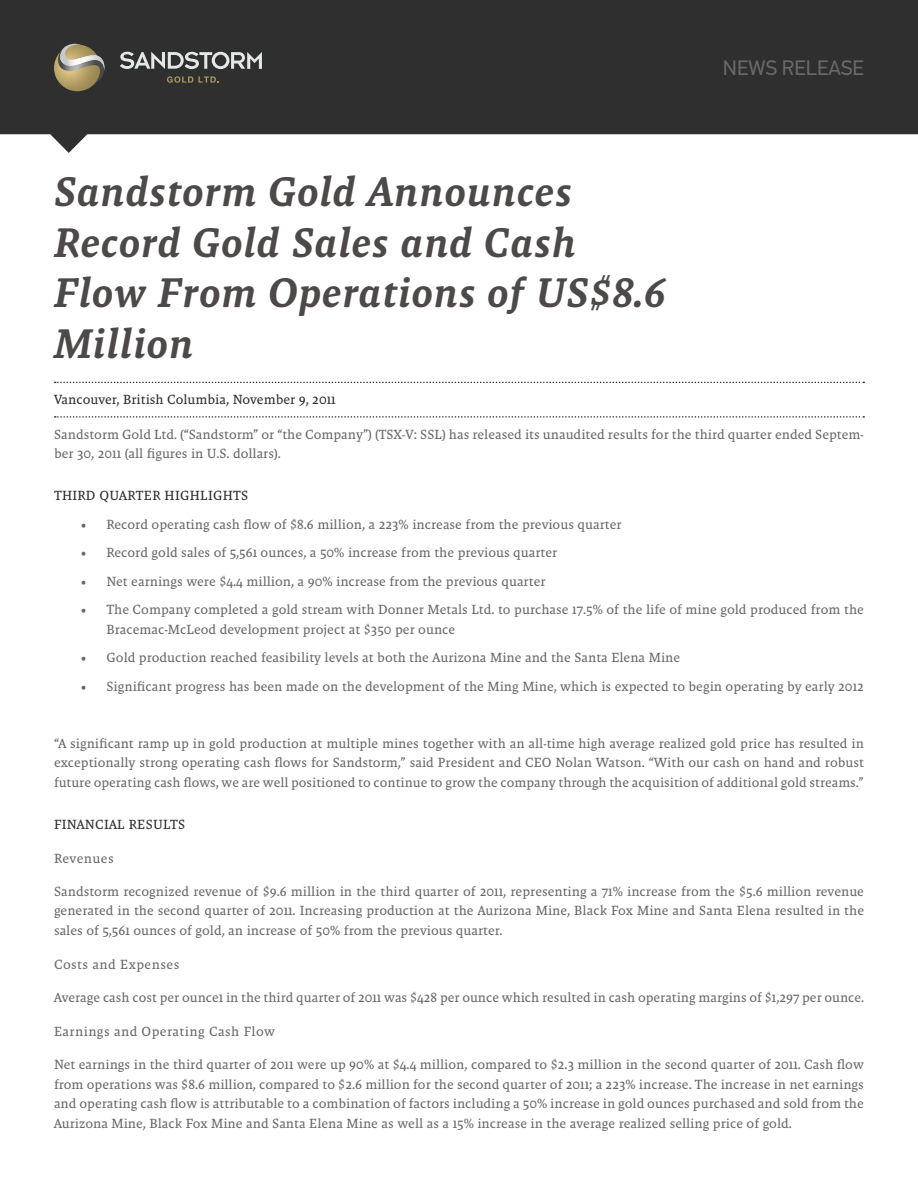
<style>
.page{position:relative;width:918px;height:1188px;background:#fff}
.page>*{position:absolute;margin:0;border:0;box-sizing:border-box;transform-origin:0 0}
.t1{font:italic 42px/50.4px "Malaga OT Med";letter-spacing:.01em;color:#4c4948}
.t2{font:21px "PF Din Text Pro";color:#6c6868}
.t3{font:13.5px/19.5px "Malaga OT";color:#6c6868;text-align:justify}
.t4{font:13.5px "Malaga OT";letter-spacing:.015em;color:#2e2f2e}
.t5{font:13.5px "Malaga OT";letter-spacing:.03em;color:#6c6868}
</style>
<div class="page">
<svg style="left:0;top:0;width:918px;height:153px;background:#484848"></svg>
<svg style="left:167px;top:76px;width:52px;height:7px"></svg>
<svg style="left:120px;top:52px;width:142px;height:17px;background:#808281"></svg>
<svg style="left:51px;top:44px;width:55px;height:47px;background:#887f63"></svg>
<svg style="left:55px;top:382px;width:809px;height:1px"></svg>
<svg style="left:55px;top:416px;width:809px;height:2px"></svg>
<h2 class="t2" style="left:723px;top:56px;width:143px">NEWS RELEASE</h2>
<h1 class="t1" style="left:54px;top:167px;width:613px">Sandstorm Gold Announces<br>Record Gold Sales and Cash<br>Flow From Operations of US$8.6<br>Million</h1>
<p class="t4" style="left:54px;top:392px;width:283px">Vancouver, British Columbia, November 9, 2011</p>
<p class="t3" style="left:54px;top:424px;width:812px">Sandstorm Gold Ltd. (“Sandstorm” or “the Company”) (TSX-V: SSL) has released its unaudited results for the third quarter ended Septem&shy;ber 30, 2011 (all figures in U.S. dollars).</p>
<p class="t4" style="left:54px;top:488px;width:188px">Third Quarter Highlights</p>
<p class="t3" style="left:81px;top:514px;width:542px">• Record operating cash flow of $8.6 million, a 223% increase from the previous quarter</p>
<p class="t3" style="left:81px;top:543px;width:478px">• Record gold sales of 5,561 ounces, a 50% increase from the previous quarter</p>
<p class="t3" style="left:81px;top:571px;width:466px">• Net earnings were $4.4 million, a 90% increase from the previous quarter</p>
<p class="t3" style="left:107px;top:600px;width:759px;text-indent:-26px">• The Company completed a gold stream with Donner Metals Ltd. to purchase 17.5% of the life of mine gold produced from the<br>Bracemac-McLeod development project at $350 per ounce</p>
<p class="t3" style="left:81px;top:648px;width:601px">• Gold production reached feasibility levels at both the Aurizona Mine and the Santa Elena Mine</p>
<p class="t3" style="left:81px;top:676px;width:784px">• Significant progress has been made on the development of the Ming Mine, which is expected to begin operating by early 2012</p>
<p class="t3" style="left:54px;top:733px;width:812px">“A significant ramp up in gold production at multiple mines together with an all-time high average realized gold price has resulted in exceptionally strong operating cash flows for Sandstorm,” said President and CEO Nolan Watson. “With our cash on hand and robust future operating cash flows, we are well positioned to continue to grow the company through the acquisition of additional gold streams.”</p>
<p class="t4" style="left:54px;top:816px;width:101px">Financ ial Results</p>
<p class="t3" style="left:54px;top:848px;width:61px">Revenues</p>
<p class="t3" style="left:54px;top:881px;width:812px">Sandstorm recognized revenue of $9.6 million in the third quarter of 2011, representing a 71% increase from the $5.6 million revenue generated in the second quarter of 2011. Increasing production at the Aurizona Mine, Black Fox Mine and Santa Elena resulted in the sales of 5,561 ounces of gold, an increase of 50% from the previous quarter.</p>
<p class="t5" style="left:54px;top:957px;width:127px">Costs and Expenses</p>
<p class="t3" style="left:54px;top:988px;width:812px">Average cash cost per ounce1 in the third quarter of 2011 was $428 per ounce which resulted in cash operating margins of $1,297 per ounce.</p>
<p class="t5" style="left:54px;top:1024px;width:223px">Earnings and Operating Cash Flow</p>
<p class="t3" style="left:54px;top:1055px;width:811px">Net earnings in the third quarter of 2011 were up 90% at $4.4 million, compared to $2.3 million in the second quarter of 2011. Cash flow from operations was $8.6 million, compared to $2.6 million for the second quarter of 2011; a 223% increase. The increase in net earnings and operating cash flow is attributable to a combination of factors including a 50% increase in gold ounces purchased and sold from the Aurizona Mine, Black Fox Mine and Santa Elena Mine as well as a 15% increase in the average realized selling price of gold.</p>
</div>
